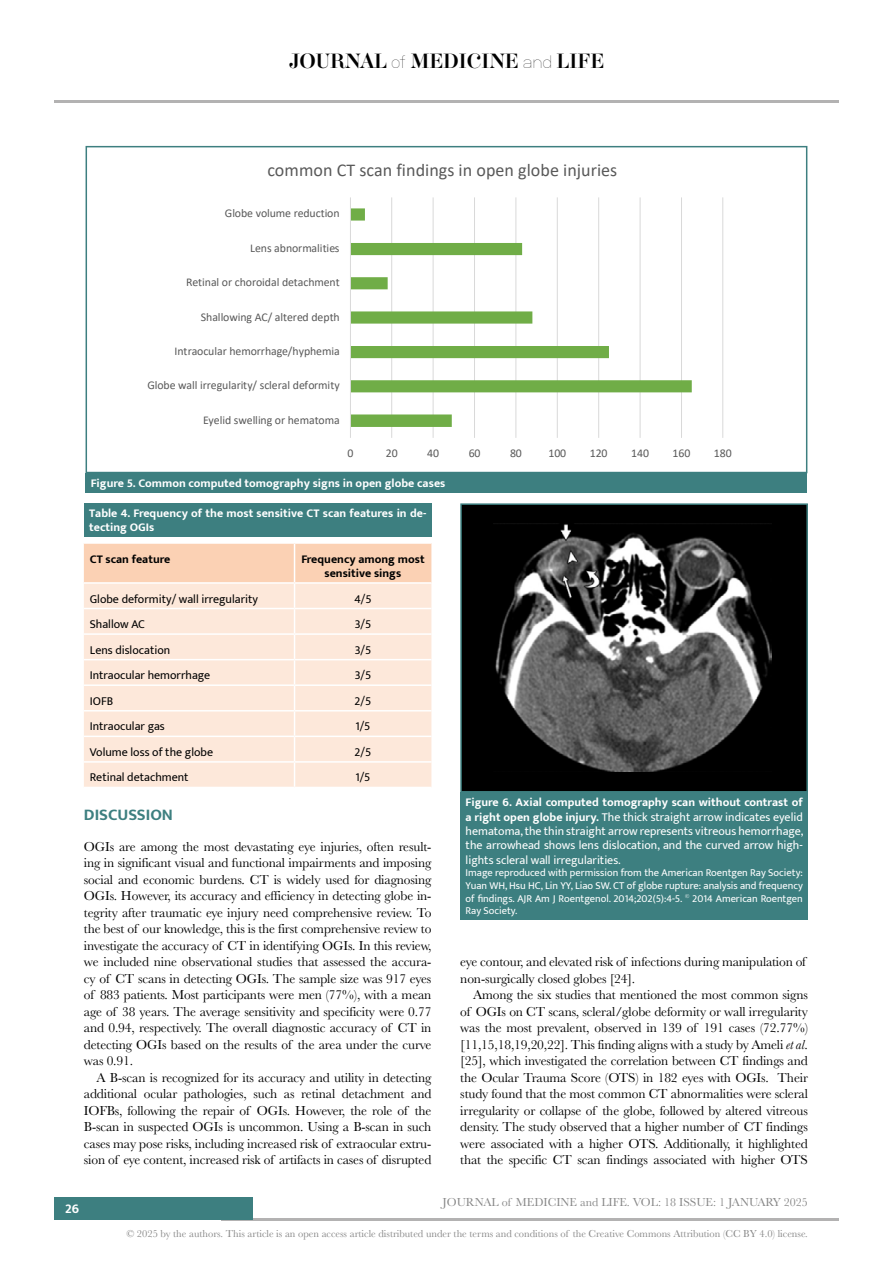
<style>
.page{position:relative;width:893px;height:1263px;background:#fff}
.page>*{position:absolute;margin:0;border:0;box-sizing:border-box;transform-origin:0 0}
.t1{font:18px "Calibri";color:#595959}
.t2{font:18px "Aker Brygge Display";color:#000}
.t3{font:700 16.5px "Mukta";color:#3d7f80}
.t4{font:13.5px/16.5px "Baskerville";letter-spacing:-.01em;color:#000;text-align:justify}
.t5{font:700 13.5px "Mukta";color:#fff}
.t6{font:12px/14.4px "Mukta";color:#fff;text-align:justify}
.t7{font:12px "Mukta";color:#000}
.t8{font:700 12px/14.4px "Mukta";color:#fff}
.t9{font:12px "Baskerville";color:#878787}
.t10{font:700 12px/14.4px "Mukta";color:#000;text-align:center}
.t11{font:11.85px "Calibri";letter-spacing:-.005em;color:#595959}
.t12{font:10.5px/12.6px "Mukta";color:#fff;text-align:justify}
.t13{font:10.5px "Baskerville";color:#878787}
.s1{font-family:"Neubau Grotesk Lei"}
.s2{font-weight:700}
.s3{font-style:italic}
</style>
<div class="page">
<hr style="left:221px;top:1218px;width:618px;height:2px;background:#b3b2b2">
<hr style="left:54px;top:100px;width:785px;height:2px;background:#b3b2b2">
<div style="left:54px;top:1198px;width:198px;height:22px;background:#3d7f80"></div>
<div style="left:86px;top:473px;width:721px;height:19px;background:#3d7f80"></div>
<hr style="left:391px;top:197px;width:1px;height:241px;background:#d9d9d9">
<hr style="left:433px;top:197px;width:1px;height:241px;background:#d9d9d9">
<hr style="left:474px;top:197px;width:1px;height:241px;background:#d9d9d9">
<hr style="left:515px;top:197px;width:1px;height:241px;background:#d9d9d9">
<hr style="left:557px;top:197px;width:1px;height:241px;background:#d9d9d9">
<hr style="left:598px;top:197px;width:1px;height:241px;background:#d9d9d9">
<hr style="left:640px;top:197px;width:1px;height:241px;background:#d9d9d9">
<hr style="left:681px;top:197px;width:1px;height:241px;background:#d9d9d9">
<hr style="left:722px;top:197px;width:1px;height:241px;background:#d9d9d9">
<svg style="left:351px;top:208px;width:341px;height:219px"></svg>
<hr style="left:350px;top:197px;width:1px;height:241px;background:#d9d9d9">
<div style="left:86px;top:146px;width:721px;height:327px;border:2px solid #3d7f80"></div>
<div style="left:84px;top:503px;width:347px;height:34px;background:#3d7f80"></div>
<svg style="left:84px;top:543px;width:347px;height:244px;background:#fce5d6"></svg>
<div style="left:460px;top:792px;width:348px;height:128px;background:#3d7f80"></div>
<div style="left:461px;top:504px;width:346px;height:288px;background:#000"></div>
<img style="left:493px;top:523px;width:279px;height:248px">
<div style="left:460px;top:503px;width:348px;height:289px;border:2px solid #3d7f80"></div>
<h1 class="t2" style="left:289px;top:49px;width:317px">JOURNAL <span class="s1">of</span> MEDICINE <span class="s1">and</span> LIFE</h1>
<h1 class="t1" style="left:267px;top:158px;width:351px">common CT scan findings in open globe injuries</h1>
<p class="t11" style="left:225px;top:205px;width:116px">Globe volume reduction</p>
<p class="t11" style="left:250px;top:240px;width:91px">Lens abnormalities</p>
<p class="t11" style="left:186px;top:274px;width:155px">Retinal or choroidal detachment</p>
<p class="t11" style="left:201px;top:309px;width:140px">Shallowing AC/ altered depth</p>
<p class="t11" style="left:175px;top:343px;width:167px">Intraocular hemorrhage/hyphemia</p>
<p class="t11" style="left:147px;top:377px;width:194px">Globe wall irregularity/ scleral deformity</p>
<p class="t11" style="left:203px;top:412px;width:138px">Eyelid swelling or hematoma</p>
<p class="t11" style="left:347px;top:444px;width:7px">0</p>
<p class="t11" style="left:386px;top:444px;width:13px">20</p>
<p class="t11" style="left:427px;top:444px;width:13px">40</p>
<p class="t11" style="left:469px;top:444px;width:13px">60</p>
<p class="t11" style="left:510px;top:444px;width:13px">80</p>
<p class="t11" style="left:548px;top:444px;width:19px">100</p>
<p class="t11" style="left:590px;top:444px;width:19px">120</p>
<p class="t11" style="left:631px;top:444px;width:19px">140</p>
<p class="t11" style="left:673px;top:444px;width:19px">160</p>
<p class="t11" style="left:714px;top:444px;width:19px">180</p>
<p class="t8" style="left:91px;top:475px;width:356px">Figure 5. Common computed tomography signs in open globe cases</p>
<p class="t8" style="left:89px;top:506px;width:339px">Table 4. Frequency of the most sensitive CT scan features in de&shy;tecting OGIs</p>
<p class="t10" style="left:90px;top:551px;width:82px">CT scan feature</p>
<p class="t10" style="left:301px;top:551px;width:125px">Frequency among most sensitive sings</p>
<p class="t7" style="left:90px;top:591px;width:170px">Globe deformity/ wall irregularity</p>
<p class="t7" style="left:354px;top:591px;width:19px">4/5</p>
<p class="t7" style="left:90px;top:617px;width:57px">Shallow AC</p>
<p class="t7" style="left:355px;top:617px;width:18px">3/5</p>
<p class="t7" style="left:90px;top:642px;width:82px">Lens dislocation</p>
<p class="t7" style="left:355px;top:642px;width:18px">3/5</p>
<p class="t7" style="left:90px;top:668px;width:122px">Intraocular hemorrhage</p>
<p class="t7" style="left:355px;top:668px;width:18px">3/5</p>
<p class="t7" style="left:90px;top:694px;width:25px">IOFB</p>
<p class="t7" style="left:355px;top:694px;width:18px">2/5</p>
<p class="t7" style="left:90px;top:719px;width:76px">Intraocular gas</p>
<p class="t7" style="left:355px;top:719px;width:17px">1/5</p>
<p class="t7" style="left:90px;top:745px;width:125px">Volume loss of the globe</p>
<p class="t7" style="left:355px;top:745px;width:18px">2/5</p>
<p class="t7" style="left:90px;top:770px;width:100px">Retinal detachment</p>
<p class="t7" style="left:355px;top:770px;width:17px">1/5</p>
<p class="t3" style="left:84px;top:804px;width:91px">DISCUSSION</p>
<p class="t4" style="left:84px;top:838px;width:349px">OGIs are among the most devastating eye injuries, often result&shy;ing in significant visual and functional impairments and imposing social and economic burdens. CT is widely used for diagnosing OGIs. However, its accuracy and efficiency in detecting globe in&shy;tegrity after traumatic eye injury need comprehensive review. To the best of our knowledge, this is the first comprehensive review to investigate the accuracy of CT in identifying OGIs. In this review, we included nine observational studies that assessed the accura&shy;cy of CT scans in detecting OGIs. The sample size was 917 eyes of 883 patients. Most participants were men (77%), with a mean age of 38 years. The average sensitivity and specificity were 0.77 and 0.94, respectively. The overall diagnostic accuracy of CT in detecting OGIs based on the results of the area under the curve was 0.91.</p>
<p class="t4" style="left:84px;top:1069px;width:349px;text-indent:13px">A B-scan is recognized for its accuracy and utility in detecting additional ocular pathologies, such as retinal detachment and IOFBs, following the repair of OGIs. However, the role of the B-scan in suspected OGIs is uncommon. Using a B-scan in such cases may pose risks, including increased risk of extraocular extru&shy;sion of eye content, increased risk of artifacts in cases of disrupted</p>
<p class="t6" style="left:466px;top:795px;width:339px"><span class="s2">Figure 6. Axial computed tomography scan without contrast of a right open globe injury.</span> The thick straight arrow indicates eyelid hematoma, the thin straight arrow represents vitreous hemorrhage, the arrowhead shows lens dislocation, and the curved arrow high&shy;lights scleral wall irregularities.</p>
<p class="t12" style="left:466px;top:866px;width:339px">Image reproduced with permission from the American Roentgen Ray Society:<br>Yuan WH, Hsu HC, Lin YY, Liao SW. CT of globe rupture: analysis and frequency of findings. AJR Am J Roentgenol. 2014;202(5):4-5. <sup>©</sup> 2014 American Roentgen Ray Society.</p>
<p class="t4" style="left:460px;top:954px;width:347px">eye contour, and elevated risk of infections during manipulation of non-surgically closed globes [24].</p>
<p class="t4" style="left:460px;top:987px;width:349px;text-indent:13px">Among the six studies that mentioned the most common signs of OGIs on CT scans, scleral/globe deformity or wall irregularity was the most prevalent, observed in 139 of 191 cases (72.77%) [11,15,18,19,20,22]. This finding aligns with a study by Ameli <span class="s3">et al</span>. [25], which investigated the correlation between CT findings and the Ocular Trauma Score (OTS) in 182 eyes with OGIs. Their study found that the most common CT abnormalities were scleral irregularity or collapse of the globe, followed by altered vitreous density. The study observed that a higher number of CT findings were associated with a higher OTS. Additionally, it highlighted that the specific CT scan findings associated with higher OTS</p>
<p class="t5" style="left:65px;top:1200px;width:15px">26</p>
<p class="t9" style="left:443px;top:1195px;width:367px">JOURNAL of MEDICINE and LIFE. VOL: 18 ISSUE: 1 JANUARY 2025</p>
<p class="t13" style="left:126px;top:1226px;width:683px">© 2025 by the authors. This article is an open access article distributed under the terms and conditions of the Creative Commons Attribution (CC BY 4.0) license.</p>
</div>
